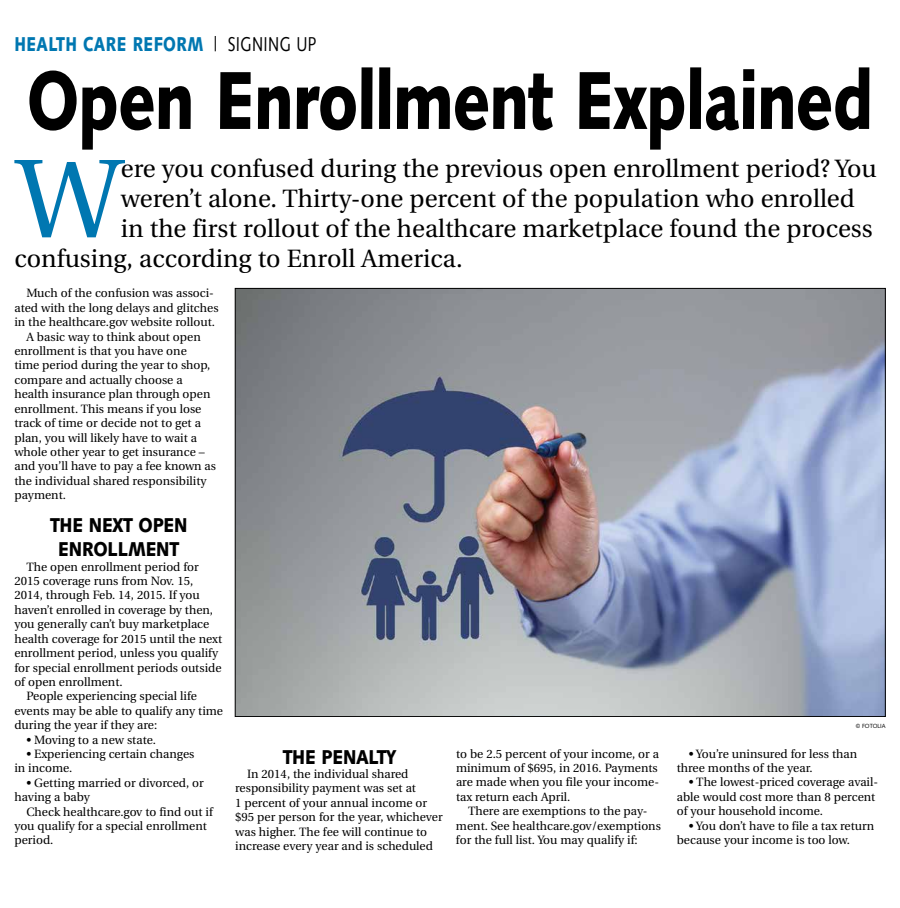
<style>
.page{position:relative;width:900px;height:908px;background:#fff}
.page>*{position:absolute;margin:0;border:0;box-sizing:border-box;transform-origin:0 0}
.t1{font:111.7px "Utopia";color:#0077b1}
.t2{font:900 82px "Syntax";letter-spacing:-.015em;color:#000;scale:.77 1}
.t3{font:25px "Utopia";color:#000}
.t4{font:900 20px/24px "Syntax";letter-spacing:-.015em;color:#000;text-align:center;scale:.86 1}
.t5{font:900 20px "Syntax";letter-spacing:.025em;color:#0077b1;scale:.77 1}
.t6{font:12px/14.4px "Utopia";color:#000}
.t7{font:6px "Syntax";letter-spacing:-.01em;color:#000;scale:.95 1}
.s1{font-weight:400;color:#000}
</style>
<div class="page">
<img style="left:237px;top:290px;width:647px;height:424px">
<h3 class="t5" style="left:14px;top:32px;width:394px">HEALTH CARE REFORM <span class="s1">| SIGNING UP</span></h3>
<h2 class="t2" style="left:27px;top:52px;width:1101px">Open Enrollment Explained</h2>
<h3 class="t3" style="left:121px;top:155px;width:757px">ere you confused during the previous open enrollment period? You</h3>
<h3 class="t3" style="left:121px;top:185px;width:735px">weren’t alone. Thirty-one percent of the population who enrolled</h3>
<h3 class="t3" style="left:121px;top:215px;width:753px">in the first rollout of the healthcare marketplace found the process</h3>
<h3 class="t3" style="left:14px;top:245px;width:450px">confusing, according to Enroll America.</h3>
<h1 class="t1" style="left:16px;top:138px;width:107px">W</h1>
<p class="t6" style="left:26px;top:286px;width:189px">Much of the confusion was associ-</p>
<p class="t6" style="left:14px;top:301px;width:206px">ated with the long delays and glitches</p>
<p class="t6" style="left:14px;top:315px;width:202px">in the healthcare.gov website rollout.</p>
<p class="t6" style="left:26px;top:329px;width:176px">A basic way to think about open</p>
<p class="t6" style="left:14px;top:344px;width:174px">enrollment is that you have one</p>
<p class="t6" style="left:14px;top:358px;width:198px">time period during the year to shop,</p>
<p class="t6" style="left:14px;top:373px;width:170px">compare and actually choose a</p>
<p class="t6" style="left:14px;top:387px;width:198px">health insurance plan through open</p>
<p class="t6" style="left:14px;top:401px;width:189px">enrollment. This means if you lose</p>
<p class="t6" style="left:14px;top:416px;width:188px">track of time or decide not to get a</p>
<p class="t6" style="left:14px;top:430px;width:184px">plan, you will likely have to wait a</p>
<p class="t6" style="left:14px;top:445px;width:192px">whole other year to get insurance –</p>
<p class="t6" style="left:14px;top:459px;width:203px">and you’ll have to pay a fee known as</p>
<p class="t6" style="left:14px;top:473px;width:194px">the individual shared responsibility</p>
<p class="t6" style="left:14px;top:488px;width:53px">payment.</p>
<h3 class="t4" style="left:50px;top:513px;width:161px">THE NEXT OPEN<br>ENROLLMENT</h3>
<p class="t6" style="left:26px;top:559px;width:174px">The open enrollment period for</p>
<p class="t6" style="left:14px;top:574px;width:180px">2015 coverage runs from Nov. 15,</p>
<p class="t6" style="left:14px;top:588px;width:187px">2014, through Feb. 14, 2015. If you</p>
<p class="t6" style="left:14px;top:602px;width:200px">haven’t enrolled in coverage by then,</p>
<p class="t6" style="left:14px;top:617px;width:197px">you generally can’t buy marketplace</p>
<p class="t6" style="left:14px;top:631px;width:209px">health coverage for 2015 until the next</p>
<p class="t6" style="left:14px;top:646px;width:205px">enrollment period, unless you qualify</p>
<p class="t6" style="left:14px;top:660px;width:209px">for special enrollment periods outside</p>
<p class="t6" style="left:14px;top:674px;width:110px">of open enrollment.</p>
<p class="t6" style="left:26px;top:689px;width:172px">People experiencing special life</p>
<p class="t6" style="left:14px;top:703px;width:210px">events may be able to qualify any time</p>
<p class="t6" style="left:14px;top:718px;width:144px">during the year if they are:</p>
<p class="t6" style="left:26px;top:732px;width:131px">• Moving to a new state.</p>
<p class="t6" style="left:14px;top:746px;width:182px;text-indent:12px">• Experiencing certain changes in income.</p>
<p class="t6" style="left:14px;top:775px;width:191px;text-indent:12px">• Getting married or divorced, or having a baby</p>
<p class="t6" style="left:14px;top:804px;width:200px;text-indent:12px">Check healthcare.gov to find out if you qualify for a special enrollment period.</p>
<h3 class="t4" style="left:283px;top:744px;width:134px">THE PENALTY</h3>
<p class="t6" style="left:235px;top:766px;width:209px;text-indent:12px">In 2014, the individual shared responsibility payment was set at<br>1 percent of your annual income or $95 per person for the year, whichever was higher. The fee will continue to increase every year and is scheduled</p>
<p class="t6" style="left:456px;top:746px;width:205px;text-align:justify">to be 2.5 percent of your income, or a minimum of $695, in 2016. Payments are made when you file your income&shy;tax return each April.</p>
<p class="t6" style="left:456px;top:803px;width:206px;text-indent:12px">There are exemptions to the pay&shy;ment. See healthcare.gov/exemptions for the full list. You may qualify if:</p>
<p class="t7" style="left:856px;top:722px;width:33px">© FOTOLIA</p>
<p class="t6" style="left:677px;top:746px;width:182px;text-indent:12px">• You’re uninsured for less than three months of the year.</p>
<p class="t6" style="left:677px;top:775px;width:203px;text-indent:12px">• The lowest-priced coverage avail&shy;able would cost more than 8 percent of your household income.</p>
<p class="t6" style="left:677px;top:818px;width:199px;text-indent:12px">• You don’t have to file a tax return because your income is too low.</p>
</div>
